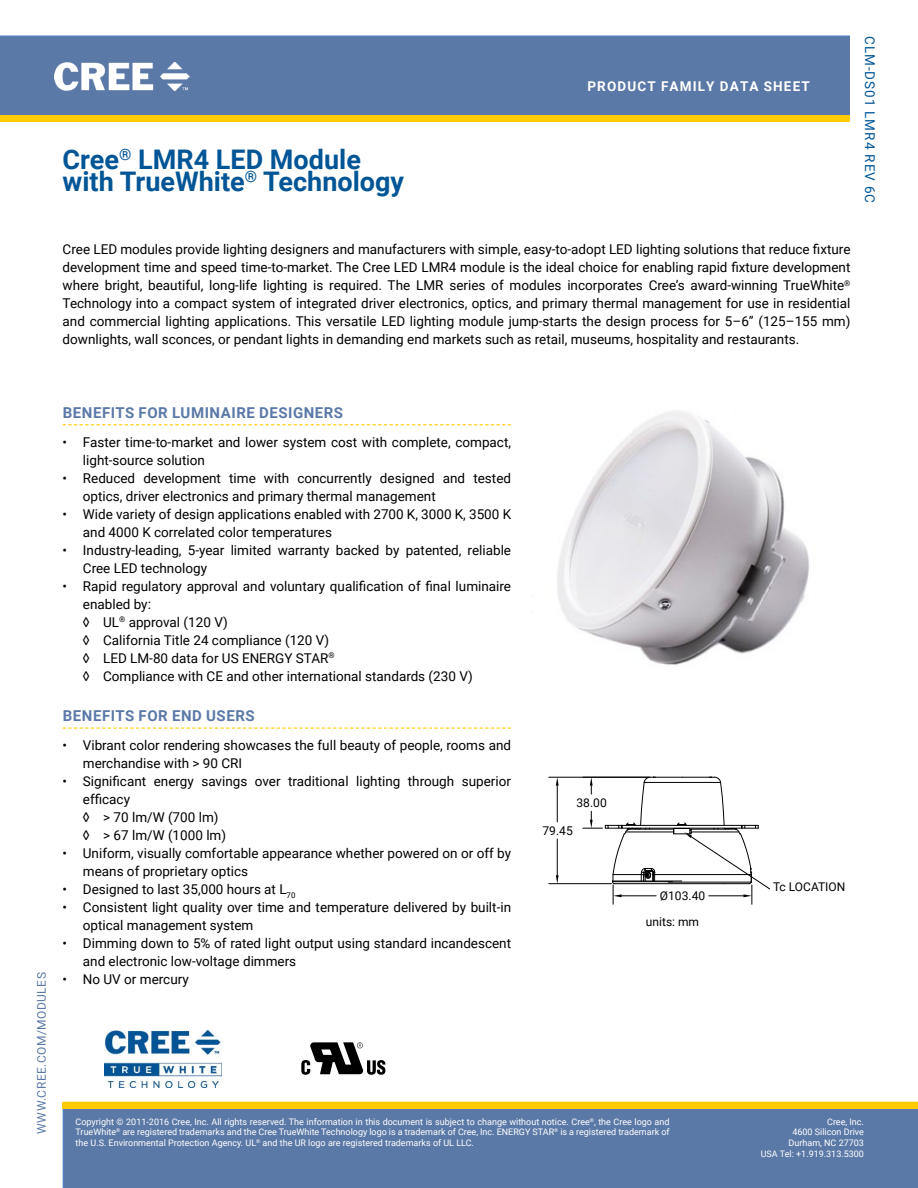
<style>
.page{position:relative;width:918px;height:1188px;background:#fff}
.page>*{position:absolute;margin:0;border:0;box-sizing:border-box;transform-origin:0 0}
.t1{font:700 27px/22.5px "Roboto";color:#005596}
.t2{font:700 15px "Roboto";letter-spacing:.035em;color:#5b79a7}
.t3{font:13.5px/18px "Roboto";color:#000}
.t4{font:700 13.5px "Roboto";letter-spacing:.085em;color:#fff}
.t5{font:13.5px "Roboto";letter-spacing:.085em;color:#005596}
.t6{font:13.5px "Roboto";color:#fff}
.t7{font:12px "Roboto";color:#000}
.t8{font:12px "Roboto";letter-spacing:.045em;color:#5b79a7}
.t9{font:9px/10.8px "Roboto";color:#fff;text-align:justify}
</style>
<div class="page">
<div style="left:63px;top:1108px;width:855px;height:80px;background:#5b79a7"></div>
<div style="left:0;top:36px;width:850px;height:79px;background:#5b79a7"></div>
<hr style="left:0;top:35px;width:850px;height:2px;background:#5481c1">
<img style="left:55px;top:62px;width:134px;height:29px">
<div style="left:0;top:115px;width:850px;height:7px;background:#ffcb05"></div>
<div style="left:63px;top:1102px;width:855px;height:6px;background:#ffcb05"></div>
<svg style="left:63px;top:424px;width:448px;height:1px"></svg>
<svg style="left:63px;top:728px;width:448px;height:1px"></svg>
<img style="left:105px;top:1030px;width:117px;height:58px">
<img style="left:557px;top:411px;width:252px;height:254px">
<svg style="left:301px;top:1042px;width:84px;height:33px"></svg>
<hr style="left:549px;top:777px;width:100px;height:1px;background:#000">
<hr style="left:549px;top:883px;width:63px;height:1px;background:#000">
<hr style="left:557px;top:786px;width:1px;height:36px;background:#000">
<hr style="left:557px;top:839px;width:1px;height:36px;background:#000">
<svg style="left:556px;top:777px;width:3px;height:9px"></svg>
<svg style="left:556px;top:875px;width:3px;height:9px"></svg>
<svg style="left:583px;top:776px;width:187px;height:128px"></svg>
<h1 class="t1" style="left:63px;top:147px;width:343px">CREE<sup>®</sup> LMR4 LED MODULE<br>WITH TRUEWHITE<sup>®</sup> TECHNOLOGY</h1>
<p class="t4" style="left:587px;top:77px;width:224px">PRODUCT FAMILY DATA SHEET</p>
<p class="t5" style="left:879px;top:36px;width:169px;rotate:90deg">CLM-DS01 LMR4 Rev 6C</p>
<p class="t3" style="left:63px;top:240px;width:789px;text-align:justify">Cree LED modules provide lighting designers and manufacturers with simple, easy-to-adopt LED lighting solutions that reduce fixture development time and speed time-to-market. The Cree LED LMR4 module is the ideal choice for enabling rapid fixture development where bright, beautiful, long-life lighting is required. The LMR series of modules incorporates Cree’s award-winning TrueWhite<sup>® </sup>Technology into a compact system of integrated driver electronics, optics, and primary thermal management for use in residential and commercial lighting applications. This versatile LED lighting module jump-starts the design process for 5–6” (125–155 mm) downlights, wall sconces, or pendant lights in demanding end markets such as retail, museums, hospitality and restaurants.</p>
<p class="t8" style="left:33px;top:1134px;width:162px;rotate:-90deg">www.cree.com/modules</p>
<p class="t2" style="left:63px;top:402px;width:282px">BENEFITS FOR LUMINAIRE DESIGNERS</p>
<p class="t3" style="left:83px;top:432px;width:430px;text-indent:-20px">• Faster time-to-market and lower system cost with complete, compact, light-source solution</p>
<p class="t3" style="left:83px;top:468px;width:430px;text-indent:-20px">• Reduced development time with concurrently designed and tested optics, driver electronics and primary thermal management</p>
<p class="t3" style="left:83px;top:504px;width:430px;text-indent:-20px">• Wide variety of design applications enabled with 2700 K, 3000 K, 3500 K and 4000 K correlated color temperatures</p>
<p class="t3" style="left:83px;top:540px;width:430px;text-indent:-20px">• Industry-leading, 5-year limited warranty backed by patented, reliable<br>Cree LED technology</p>
<p class="t3" style="left:83px;top:576px;width:430px;text-indent:-20px">• Rapid regulatory approval and voluntary qualification of final luminaire enabled by:<br>◊ UL<sup>®</sup> approval (120 V)<br>◊ California Title 24 compliance (120 V)<br>◊ LED LM-80 data for US ENERGY STAR<sup>®<br></sup>◊ Compliance with CE and other international standards (230 V)</p>
<p class="t2" style="left:63px;top:705px;width:193px">BENEFITS FOR END USERS</p>
<p class="t3" style="left:83px;top:736px;width:430px;text-indent:-20px">• Vibrant color rendering showcases the full beauty of people, rooms and merchandise with &gt; 90 CRI</p>
<p class="t3" style="left:83px;top:772px;width:430px;text-indent:-20px">• Significant energy savings over traditional lighting through superior efficacy<br>◊ &gt; 70 lm/W (700 lm)<br>◊ &gt; 67 lm/W (1000 lm)</p>
<p class="t3" style="left:83px;top:844px;width:430px;text-indent:-20px">• Uniform, visually comfortable appearance whether powered on or off by means of proprietary optics</p>
<p class="t3" style="left:63px;top:880px;width:234px">• Designed to last 35,000 hours at L<sub>70</sub></p>
<p class="t3" style="left:83px;top:898px;width:430px;text-indent:-20px">• Consistent light quality over time and temperature delivered by built-in optical management system</p>
<p class="t3" style="left:83px;top:934px;width:430px;text-indent:-20px">• Dimming down to 5% of rated light output using standard incandescent and electronic low-voltage dimmers</p>
<p class="t3" style="left:63px;top:970px;width:128px">• No UV or mercury</p>
<p class="t7" style="left:577px;top:794px;width:32px">38.00</p>
<p class="t7" style="left:542px;top:822px;width:32px">79.45</p>
<p class="t7" style="left:660px;top:887px;width:47px">Ø103.40</p>
<p class="t7" style="left:646px;top:914px;width:55px">units: mm</p>
<p class="t7" style="left:773px;top:878px;width:74px">Tc LOCATION</p>
<p class="t7" style="left:783px;top:881px;width:95px">THERMOCOUPLE</p>
<p class="t9" style="left:76px;top:1116px;width:596px">Copyright © 2011-2016 Cree, Inc. All rights reserved. The information in this document is subject to change without notice. Cree<sup>®</sup>, the Cree logo and TrueWhite<sup>®</sup> are registered trademarks and the Cree TrueWhite Technology logo is a trademark of Cree, Inc. ENERGY STAR<sup>®</sup> is a registered trademark of the U.S. Environmental Protection Agency. UL<sup>®</sup> and the UR logo are registered trademarks of UL LLC.</p>
<p class="t9" style="left:761px;top:1116px;width:105px;text-align:right">Cree, Inc.<br>4600 Silicon Drive<br>Durham, NC 27703<br>USA Tel: +1.919.313.5300</p>
<p class="t6" style="left:856px;top:1145px;width:9px">1</p>
</div>
